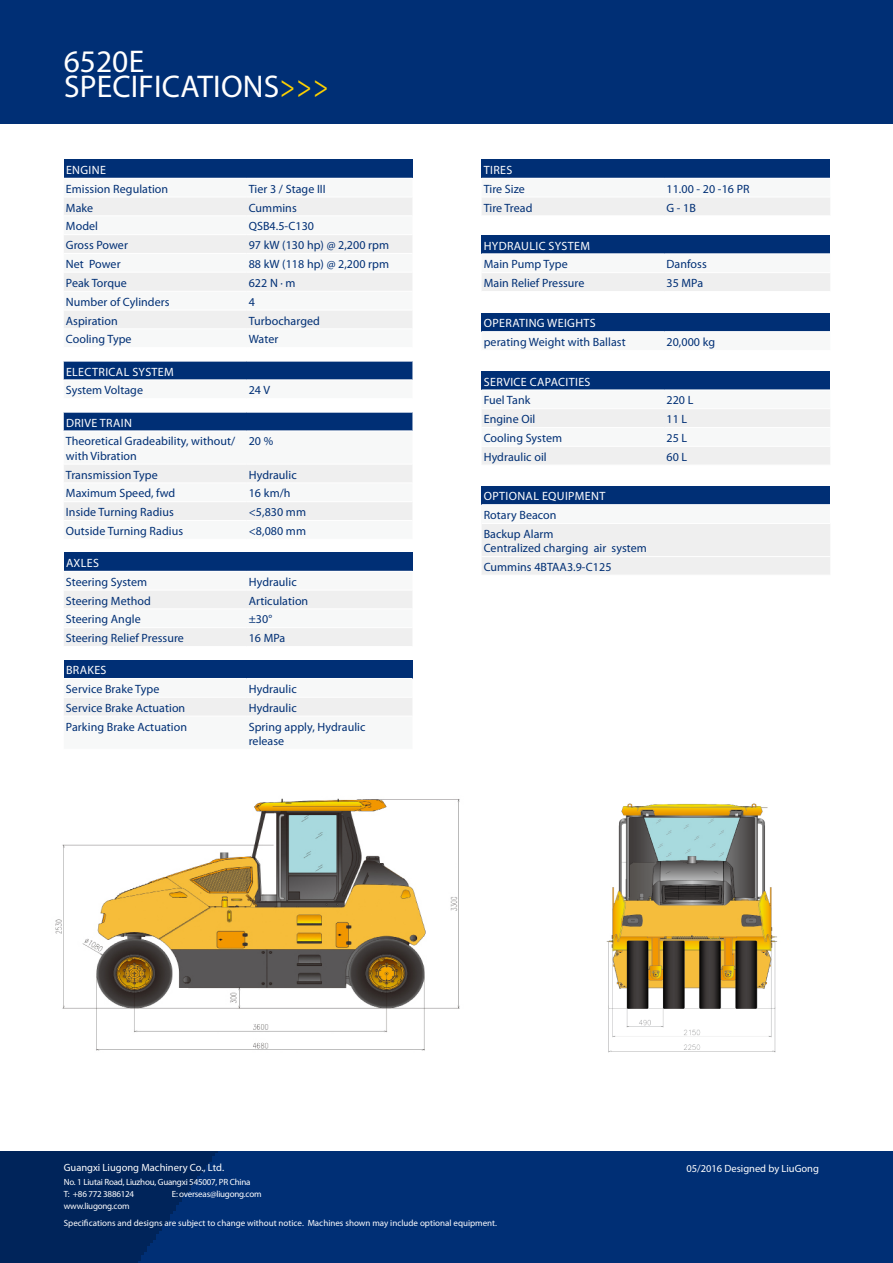
<style>
.page{position:relative;width:893px;height:1263px;background:#fff}
.page>*{position:absolute;margin:0;border:0;box-sizing:border-box;transform-origin:0 0}
.t1{font:31.5px/25.2px "Myriad Pro";letter-spacing:.005em;color:#fff}
.t2{font:12px/14.4px "Myriad Pro";letter-spacing:.005em;color:#002f75}
.t3{font:12px "Myriad Pro";letter-spacing:.03em;color:#fff}
.t4{font:10.5px "Myriad Pro";color:#fff}
.t5{font:9px "Myriad Pro";color:#fff}
.t6{font:9px/12px "Myriad Pro";letter-spacing:-.025em;color:#fff}
.s1{color:#fdd000}
</style>
<div class="page">
<div style="left:0;top:0;width:893px;height:123px;background:#002f75"></div>
<div style="left:64px;top:159px;width:348px;height:19px;background:#002f75"></div>
<svg style="left:64px;top:198px;width:348px;height:130px;fill:#efefef"></svg>
<hr style="left:64px;top:216px;width:183px;height:1px;background:#fff">
<hr style="left:247px;top:216px;width:165px;height:1px;background:#fff">
<hr style="left:64px;top:234px;width:183px;height:1px;background:#fff">
<hr style="left:247px;top:234px;width:165px;height:1px;background:#fff">
<hr style="left:64px;top:253px;width:183px;height:1px;background:#fff">
<hr style="left:247px;top:253px;width:165px;height:1px;background:#fff">
<hr style="left:64px;top:272px;width:183px;height:1px;background:#fff">
<hr style="left:247px;top:272px;width:165px;height:1px;background:#fff">
<hr style="left:64px;top:291px;width:183px;height:1px;background:#fff">
<hr style="left:247px;top:291px;width:165px;height:1px;background:#fff">
<hr style="left:64px;top:310px;width:183px;height:1px;background:#fff">
<hr style="left:247px;top:310px;width:165px;height:1px;background:#fff">
<div style="left:64px;top:362px;width:348px;height:18px;background:#002f75"></div>
<svg style="left:64px;top:413px;width:348px;height:107px"></svg>
<hr style="left:64px;top:431px;width:183px;height:1px;background:#fff">
<hr style="left:247px;top:431px;width:165px;height:1px;background:#fff">
<hr style="left:64px;top:464px;width:183px;height:1px;background:#fff">
<hr style="left:247px;top:464px;width:165px;height:1px;background:#fff">
<hr style="left:64px;top:483px;width:183px;height:1px;background:#fff">
<hr style="left:247px;top:483px;width:165px;height:1px;background:#fff">
<hr style="left:64px;top:501px;width:183px;height:1px;background:#fff">
<hr style="left:247px;top:501px;width:165px;height:1px;background:#fff">
<div style="left:64px;top:552px;width:348px;height:19px;background:#002f75"></div>
<svg style="left:64px;top:591px;width:348px;height:55px"></svg>
<hr style="left:64px;top:609px;width:183px;height:1px;background:#fff">
<hr style="left:247px;top:609px;width:165px;height:1px;background:#fff">
<hr style="left:64px;top:627px;width:183px;height:1px;background:#fff">
<hr style="left:247px;top:627px;width:165px;height:1px;background:#fff">
<div style="left:64px;top:660px;width:348px;height:18px;background:#002f75"></div>
<div style="left:64px;top:698px;width:348px;height:18px;background:#efefef"></div>
<div style="left:482px;top:159px;width:348px;height:19px;background:#002f75"></div>
<div style="left:482px;top:198px;width:348px;height:17px;background:#efefef"></div>
<div style="left:482px;top:235px;width:348px;height:19px;background:#002f75"></div>
<div style="left:482px;top:273px;width:348px;height:18px;background:#efefef"></div>
<div style="left:482px;top:313px;width:348px;height:19px;background:#002f75"></div>
<hr style="left:482px;top:331px;width:182px;height:1px;background:#fff">
<hr style="left:664px;top:331px;width:166px;height:1px;background:#fff">
<div style="left:482px;top:371px;width:348px;height:19px;background:#002f75"></div>
<svg style="left:482px;top:409px;width:348px;height:56px"></svg>
<hr style="left:482px;top:427px;width:182px;height:1px;background:#fff">
<hr style="left:664px;top:427px;width:166px;height:1px;background:#fff">
<hr style="left:482px;top:446px;width:182px;height:1px;background:#fff">
<hr style="left:664px;top:446px;width:166px;height:1px;background:#fff">
<div style="left:482px;top:486px;width:348px;height:19px;background:#002f75"></div>
<div style="left:482px;top:505px;width:348px;height:18px;background:#f7f8f8"></div>
<div style="left:482px;top:524px;width:348px;height:51px;background:#efefef"></div>
<hr style="left:482px;top:504px;width:348px;height:1px;background:#fff">
<hr style="left:482px;top:556px;width:348px;height:1px;background:#fff">
<img style="left:0;top:1152px;width:893px;height:111px">
<img style="left:55px;top:798px;width:405px;height:253px">
<img style="left:606px;top:803px;width:172px;height:250px">
<h1 class="t1" style="left:64px;top:48px;width:266px">6520E specifications<span class="s1">&gt;&gt;&gt;</span></h1>
<p class="t3" style="left:66px;top:163px;width:40px">ENGINE</p>
<p class="t2" style="left:66px;top:181px;width:104px">Emission Regulation</p>
<p class="t2" style="left:249px;top:181px;width:72px">Tier 3 / Stage III</p>
<p class="t2" style="left:66px;top:200px;width:29px">Make</p>
<p class="t2" style="left:249px;top:200px;width:50px">Cummins</p>
<p class="t2" style="left:66px;top:219px;width:34px">Model</p>
<p class="t2" style="left:249px;top:219px;width:67px">QSB4.5-C130</p>
<p class="t2" style="left:66px;top:238px;width:64px">Gross Power</p>
<p class="t2" style="left:249px;top:238px;width:142px">97 kW (130 hp) @ 2,200 rpm</p>
<p class="t2" style="left:66px;top:257px;width:56px">Net Power</p>
<p class="t2" style="left:249px;top:257px;width:142px">88 kW (118 hp) @ 2,200 rpm</p>
<p class="t2" style="left:66px;top:275px;width:63px">Peak Torque</p>
<p class="t2" style="left:249px;top:276px;width:48px">622 N · m</p>
<p class="t2" style="left:66px;top:294px;width:105px">Number of Cylinders</p>
<p class="t2" style="left:249px;top:294px;width:8px">4</p>
<p class="t2" style="left:66px;top:313px;width:53px">Aspiration</p>
<p class="t2" style="left:249px;top:313px;width:73px">Turbocharged</p>
<p class="t2" style="left:66px;top:332px;width:67px">Cooling Type</p>
<p class="t2" style="left:249px;top:332px;width:31px">Water</p>
<p class="t3" style="left:66px;top:364px;width:101px">ELECTRICAL SYSTEM</p>
<p class="t2" style="left:66px;top:383px;width:79px">System Voltage</p>
<p class="t2" style="left:249px;top:383px;width:23px">24 V</p>
<p class="t3" style="left:66px;top:415px;width:67px">DRIVE TRAI N</p>
<p class="t2" style="left:66px;top:434px;width:171px">Theoretical Gradeability, without/ with Vibration</p>
<p class="t2" style="left:249px;top:434px;width:26px">20 %</p>
<p class="t2" style="left:66px;top:467px;width:93px">Transmission Type</p>
<p class="t2" style="left:249px;top:467px;width:49px">Hydraulic</p>
<p class="t2" style="left:66px;top:486px;width:111px">Maximum Speed, fwd</p>
<p class="t2" style="left:249px;top:486px;width:43px">16 km/h</p>
<p class="t2" style="left:66px;top:505px;width:109px">I nside Turning Radius</p>
<p class="t2" style="left:249px;top:505px;width:59px">&lt;5,830 mm</p>
<p class="t2" style="left:66px;top:524px;width:119px">Outside Turning Radius</p>
<p class="t2" style="left:249px;top:524px;width:59px">&lt;8,080 mm</p>
<p class="t3" style="left:66px;top:556px;width:34px">AXLES</p>
<p class="t2" style="left:66px;top:574px;width:83px">Steering System</p>
<p class="t2" style="left:249px;top:574px;width:49px">Hydraulic</p>
<p class="t2" style="left:66px;top:593px;width:87px">Steering Method</p>
<p class="t2" style="left:249px;top:593px;width:61px">Articulation</p>
<p class="t2" style="left:66px;top:612px;width:76px">Steering Angle</p>
<p class="t2" style="left:249px;top:612px;width:25px">±30°</p>
<p class="t2" style="left:66px;top:631px;width:120px">Steering Relief Pressure</p>
<p class="t2" style="left:249px;top:631px;width:38px">16 MPa</p>
<p class="t3" style="left:66px;top:663px;width:42px">BRAKES</p>
<p class="t2" style="left:66px;top:682px;width:95px">Service Brake Type</p>
<p class="t2" style="left:249px;top:682px;width:49px">Hydraulic</p>
<p class="t2" style="left:66px;top:700px;width:121px">Service Brake Actuation</p>
<p class="t2" style="left:249px;top:700px;width:49px">Hydraulic</p>
<p class="t2" style="left:66px;top:719px;width:123px">Parking Brake Actuation</p>
<p class="t2" style="left:249px;top:719px;width:118px">Spring apply, Hydraulic release</p>
<p class="t3" style="left:484px;top:163px;width:30px">TIRES</p>
<p class="t2" style="left:484px;top:181px;width:43px">Tire Size</p>
<p class="t2" style="left:666px;top:181px;width:85px">11.00 - 20 -16 PR</p>
<p class="t2" style="left:484px;top:200px;width:50px">Tire Tread</p>
<p class="t2" style="left:666px;top:200px;width:31px">G - 1B</p>
<p class="t3" style="left:484px;top:238px;width:37px">HYDRAULI</p>
<p class="t3" style="left:539px;top:238px;width:44px">C SYSTEM</p>
<p class="t2" style="left:484px;top:257px;width:85px">Main Pump Type</p>
<p class="t2" style="left:666px;top:257px;width:42px">Danfoss</p>
<p class="t2" style="left:484px;top:276px;width:102px">Main Relief Pressure</p>
<p class="t2" style="left:666px;top:276px;width:38px">35 MPa</p>
<p class="t3" style="left:484px;top:316px;width:81px">OPERATING WEIGH</p>
<p class="t3" style="left:584px;top:316px;width:14px">TS</p>
<p class="t2" style="left:484px;top:335px;width:144px">perating Weight with Ballast</p>
<p class="t2" style="left:666px;top:335px;width:50px">20,000 kg</p>
<p class="t3" style="left:484px;top:374px;width:108px">SERVICE CAPACITIES</p>
<p class="t2" style="left:484px;top:393px;width:48px">Fuel Tank</p>
<p class="t2" style="left:666px;top:393px;width:27px">220 L</p>
<p class="t2" style="left:484px;top:412px;width:53px">Engine Oil</p>
<p class="t2" style="left:666px;top:412px;width:21px">11 L</p>
<p class="t2" style="left:484px;top:431px;width:80px">Cooling System</p>
<p class="t2" style="left:666px;top:431px;width:21px">25 L</p>
<p class="t2" style="left:484px;top:449px;width:64px">Hydraulic oil</p>
<p class="t2" style="left:666px;top:449px;width:21px">60 L</p>
<p class="t3" style="left:484px;top:489px;width:123px">OPTIONAL EQUI PMENT</p>
<p class="t2" style="left:484px;top:506px;width:74px;line-height:18.8px">Rotary Beacon<br>Backup Alarm</p>
<p class="t2" style="left:484px;top:539px;width:165px;line-height:18.6px">Centralized charging air system<br>Cummins 4BTAA3.9-C125</p>
<p class="t4" style="left:64px;top:1161px;width:162px">Guangxi Liugong Machinery Co., Ltd.</p>
<p class="t4" style="left:686px;top:1162px;width:134px">05/2016 Designed by LiuGong</p>
<p class="t6" style="left:64px;top:1176px;width:188px">No. 1 Liutai Road, Liuzhou, Guangxi 545007, PR China<br>T: +86 772 3886124 E</p>
<p class="t6" style="left:176px;top:1188px;width:87px">: overseas@liugong.com</p>
<p class="t5" style="left:64px;top:1200px;width:67px">www.liugong.com</p>
<p class="t5" style="left:64px;top:1217px;width:435px">Specifications and designs are subject to change without notice. Machines shown may include optional equipment.</p>
</div>
